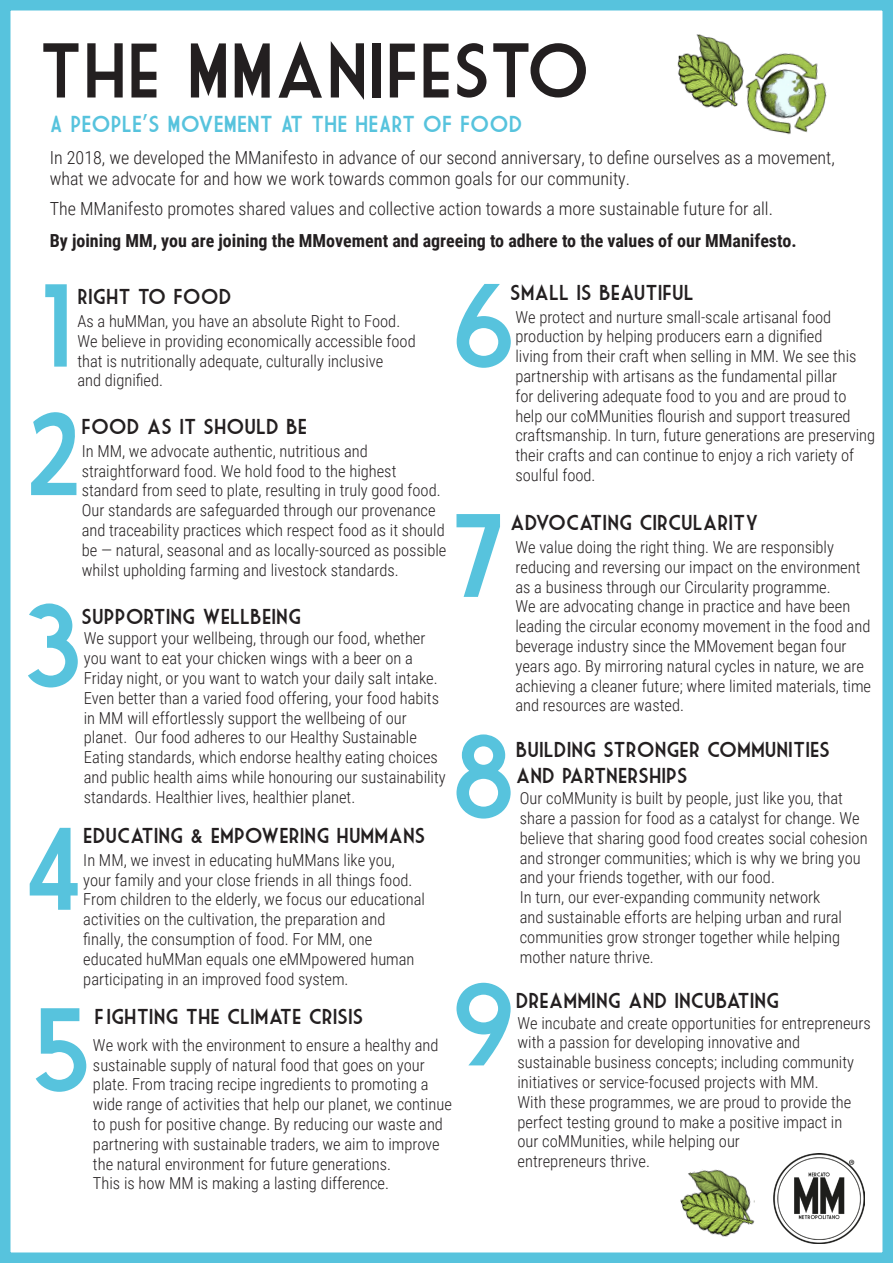
<style>
.page{position:relative;width:893px;height:1263px;background:#fff}
.page>*{position:absolute;margin:0;border:0;box-sizing:border-box;transform-origin:0 0}
.t1{font:114px "Market Deco";color:#57c3dd}
.t2{font:75px "Market Deco";color:#231f20}
.t3{font:22.5px "Market Deco";color:#57c3dd}
.t4{font:21px "Market Deco";color:#231f20}
.t5{font:300 18px/21.6px "Roboto Condensed";color:#231f20}
.t6{font:700 18px "Roboto Condensed";color:#231f20}
.t7{font:300 16.5px/19.8px "Roboto Condensed";color:#231f20}
</style>
<div class="page">
<div style="left:0;top:0;width:893px;height:1263px;border:10px solid #57c3dd"></div>
<img style="left:677px;top:34px;width:150px;height:101px">
<img style="left:774px;top:1153px;width:90px;height:90px">
<img style="left:674px;top:1169px;width:92px;height:92px">
<p class="t2" style="left:39px;top:29px;width:553px">THE MMANIFESTO</p>
<p class="t3" style="left:50px;top:112px;width:474px">A PEOPLE’S MOVEMENT AT THE HEART OF FOOD</p>
<p class="t5" style="left:50px;top:146px;width:787px">In 2018, we developed the MManifesto in advance of our second anniversary, to define ourselves as a movement, what we advocate for and how we work towards common goals for our community.</p>
<p class="t5" style="left:50px;top:198px;width:725px">The MManifesto promotes shared values and collective action towards a more sustainable future for all.</p>
<p class="t6" style="left:50px;top:228px;width:748px">By joining MM, you are joining the MMovement and agreeing to adhere to the values of our MManifesto.</p>
<p class="t1" style="left:450px;top:263px;width:69px">6</p>
<p class="t4" style="left:510px;top:281px;width:185px">SMALL IS BEAUTIFUL</p>
<p class="t1" style="left:39px;top:263px;width:36px">1</p>
<p class="t4" style="left:77px;top:285px;width:156px">RIGHT TO FOOD</p>
<p class="t7" style="left:515px;top:306px;width:361px">We protect and nurture small-scale artisanal food production by helping producers earn a dignified<br>living from their craft when selling in MM. We see this partnership with artisans as the fundamental pillar<br>for delivering adequate food to you and are proud to help our coMMunities flourish and support treasured craftsmanship. In turn, future generations are preserving their crafts and can continue to enjoy a rich variety of soulful food.</p>
<p class="t7" style="left:77px;top:310px;width:324px">As a huMMan, you have an absolute Right to Food.</p>
<p class="t7" style="left:77px;top:330px;width:340px">We believe in providing economically accessible food that is nutritionally adequate, culturally inclusive</p>
<p class="t7" style="left:77px;top:370px;width:87px">and dignified.</p>
<p class="t1" style="left:24px;top:391px;width:60px">2</p>
<p class="t4" style="left:82px;top:415px;width:227px">FOOD AS IT SHOULD BE</p>
<p class="t7" style="left:82px;top:440px;width:360px">In MM, we advocate authentic, nutritious and straightforward food. We hold food to the highest standard from seed to plate, resulting in truly good food.</p>
<p class="t7" style="left:82px;top:500px;width:366px">Our standards are safeguarded through our provenance and traceability practices which respect food as it should be — natural, seasonal and as locally-sourced as possible whilst upholding farming and livestock standards.</p>
<p class="t1" style="left:450px;top:493px;width:58px">7</p>
<p class="t4" style="left:510px;top:511px;width:250px">ADVOCATING CIRCULARITY</p>
<p class="t7" style="left:515px;top:536px;width:347px">We value doing the right thing. We are responsibly reducing and reversing our impact on the environment</p>
<p class="t7" style="left:515px;top:576px;width:317px">as a business through our Circularity programme.</p>
<p class="t7" style="left:515px;top:596px;width:357px">We are advocating change in practice and have been leading the circular economy movement in the food and beverage industry since the MMovement began four years ago. By mirroring natural cycles in nature, we are achieving a cleaner future; where limited materials, time and resources are wasted.</p>
<p class="t1" style="left:21px;top:582px;width:65px">3</p>
<p class="t4" style="left:82px;top:605px;width:221px">SUPPORTING WELLBEING</p>
<p class="t7" style="left:84px;top:628px;width:363px">We support your wellbeing, through our food, whether you want to eat your chicken wings with a beer on a Friday night, or you want to watch your daily salt intake.<br>Even better than a varied food offering, your food habits in MM will effortlessly support the wellbeing of our planet. Our food adheres to our Healthy Sustainable Eating standards, which endorse healthy eating choices and public health aims while honouring our sustainability standards. Healthier lives, healthier planet.</p>
<p class="t1" style="left:450px;top:713px;width:69px">8</p>
<p class="t4" style="left:516px;top:738px;width:316px">BUILDING STRONGER COMMUNITIES</p>
<p class="t4" style="left:516px;top:763px;width:174px">AND PARTNERSHIPS</p>
<p class="t7" style="left:520px;top:788px;width:349px">Our coMMunity is built by people, just like you, that share a passion for food as a catalyst for change. We believe that sharing good food creates social cohesion and stronger communities; which is why we bring you and your friends together, with our food.</p>
<p class="t7" style="left:520px;top:887px;width:324px">In turn, our ever-expanding community network and sustainable efforts are helping urban and rural communities grow stronger together while helping mother nature thrive.</p>
<p class="t1" style="left:23px;top:806px;width:63px">4</p>
<p class="t4" style="left:83px;top:824px;width:344px">EDUCATING &amp; EMPOWERING HUMMANS</p>
<p class="t7" style="left:83px;top:849px;width:343px">In MM, we invest in educating huMMans like you, your family and your close friends in all things food.<br>From children to the elderly, we focus our educational activities on the cultivation, the preparation and finally, the consumption of food. For MM, one educated huMMan equals one eMMpowered human participating in an improved food system.</p>
<p class="t1" style="left:29px;top:987px;width:66px">5</p>
<p class="t4" style="left:87px;top:1004px;width:278px">FIFIFIFFIIGHTING THE CLIMATE CRISIS</p>
<p class="t1" style="left:450px;top:961px;width:69px">9</p>
<p class="t4" style="left:516px;top:988px;width:265px">DREAMMING AND INCUBATING</p>
<p class="t7" style="left:517px;top:1012px;width:355px">We incubate and create opportunities for entrepreneurs with a passion for developing innovative and sustainable business concepts; including community initiatives or service-focused projects with MM.</p>
<p class="t7" style="left:517px;top:1091px;width:335px">With these programmes, we are proud to provide the perfect testing ground to make a positive impact in our coMMunities, while helping our</p>
<p class="t7" style="left:517px;top:1151px;width:134px">entrepreneurs thrive.</p>
<p class="t7" style="left:93px;top:1034px;width:360px">We work with the environment to ensure a healthy and sustainable supply of natural food that goes on your plate. From tracing recipe ingredients to promoting a wide range of activities that help our planet, we continue to push for positive change. By reducing our waste and partnering with sustainable traders, we aim to improve the natural environment for future generations.</p>
<p class="t7" style="left:93px;top:1173px;width:298px">This is how MM is making a lasting difference.</p>
</div>
